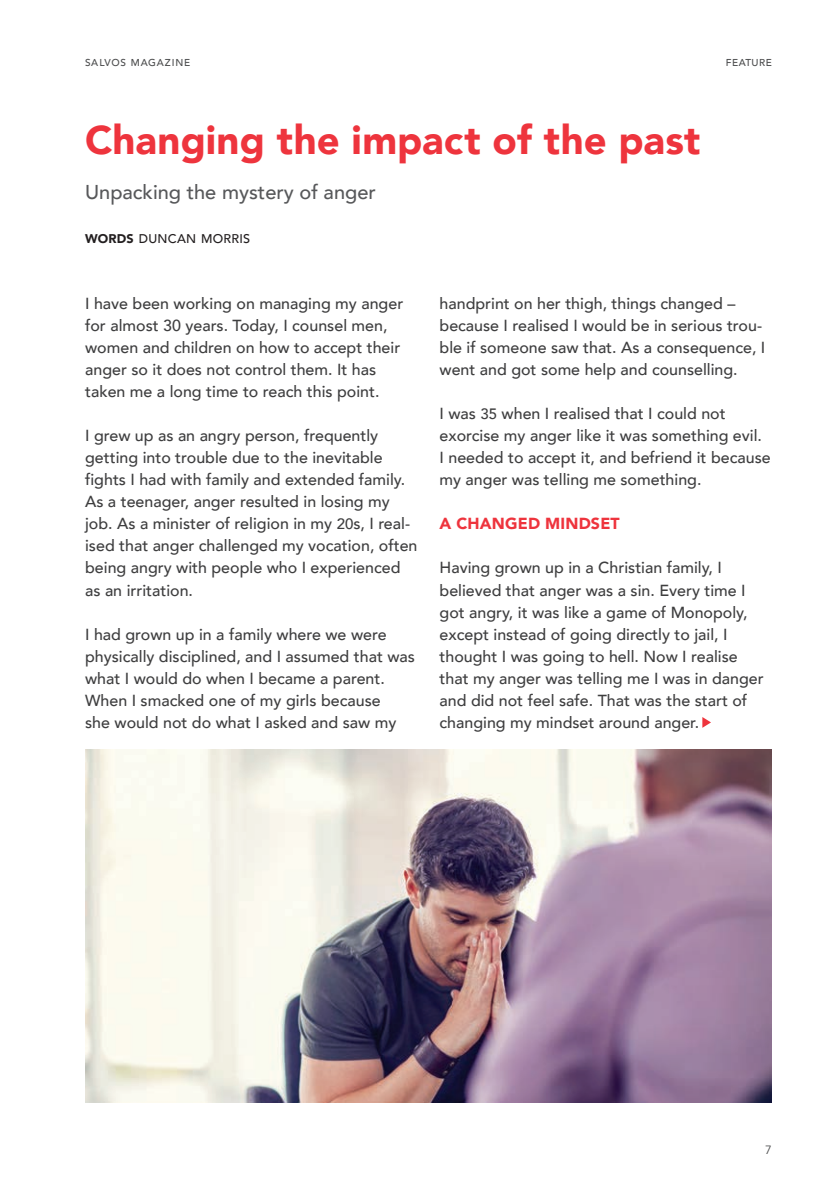
<style>
.page{position:relative;width:840px;height:1191px;background:#fff}
.page>*{position:absolute;margin:0;border:0;box-sizing:border-box;transform-origin:0 0}
.Salvos_Header{font:900 40px "Avenir";color:#ee343d}
.Salvos_Subhead{font:500 20px "Avenir";color:#57585a}
.Body{font:500 16px/22px "Avenir";color:#3e3e3f}
.Intext_Subhead{font:900 16px "Avenir";letter-spacing:.01em;color:#ee343d}
.Salvos_By-Line{font:500 12.6px "Avenir";letter-spacing:.015em;color:#231f20}
.t1{font:12px "Avenir";color:#4b4c4d}
.Page_name_-_Right{font:500 10px "Avenir";letter-spacing:.08em;color:#4b4c4d}
.Page_name_-_Right-2{font:500 10px "Avenir";letter-spacing:.06em;color:#4b4c4d}
.s1{font-weight:900}
.s2{font-size:15px}
</style>
<div class="page">
<svg style="left:702px;top:717px;width:8px;height:11px"></svg>
<img style="left:85px;top:750px;width:686px;height:352px">
<p class="Page_name_-_Right" style="left:85px;top:54px;width:107px">SALVOS MAGAZINE</p>
<p class="Salvos_Header" style="left:85px;top:106px;width:616px">Changing the impact of the past</p>
<p class="Salvos_Subhead" style="left:85px;top:174px;width:292px">Unpacking the mystery of anger</p>
<p class="Salvos_By-Line" style="left:85px;top:227px;width:166px"><span class="s1">WORDS</span> DUNCAN MORRIS</p>
<p class="Page_name_-_Right-2" style="left:725px;top:54px;width:47px">FEATURE</p>
<p class="Body" style="left:85px;top:291px;width:319px">I have been working on managing my anger for almost 30 years. Today, I counsel men, women and children on how to accept their anger so it does not control them. It has taken me a long time to reach this point.</p>
<p class="Body" style="left:85px;top:424px;width:333px">I grew up as an angry person, frequently getting into trouble due to the inevitable fights I had with family and extended family.<br>As a teenager, anger resulted in losing my job. As a minister of religion in my <span class="s2">20</span>s, I real&shy;ised that anger challenged my vocation, often being angry with people who I experienced as an irritation.</p>
<p class="Body" style="left:85px;top:622px;width:331px">I had grown up in a family where we were physically disciplined, and I assumed that was what I would do when I became a parent.<br>When I smacked one of my girls because<br>she would not do what I asked and saw my</p>
<p class="Body" style="left:439px;top:291px;width:327px">handprint on her thigh, things changed – because I realised I would be in serious trou&shy;ble if someone saw that. As a consequence, I went and got some help and counselling.</p>
<p class="Body" style="left:439px;top:401px;width:332px">I was <span class="s2">35</span> when I realised that I could not exorcise my anger like it was something evil.<br>I needed to accept it, and befriend it because my anger was telling me something.</p>
<p class="Intext_Subhead" style="left:439px;top:510px;width:182px">A CHANGED MINDSET</p>
<p class="Body" style="left:439px;top:556px;width:325px">Having grown up in a Christian family, I believed that anger was a sin. Every time I got angry, it was like a game of Monopoly, except instead of going directly to jail, I thought I was going to hell. Now I realise that my anger was telling me I was in danger and did not feel safe. That was the start of changing my mindset around anger.</p>
<p class="t1" style="left:764px;top:1142px;width:8px">7</p>
</div>
